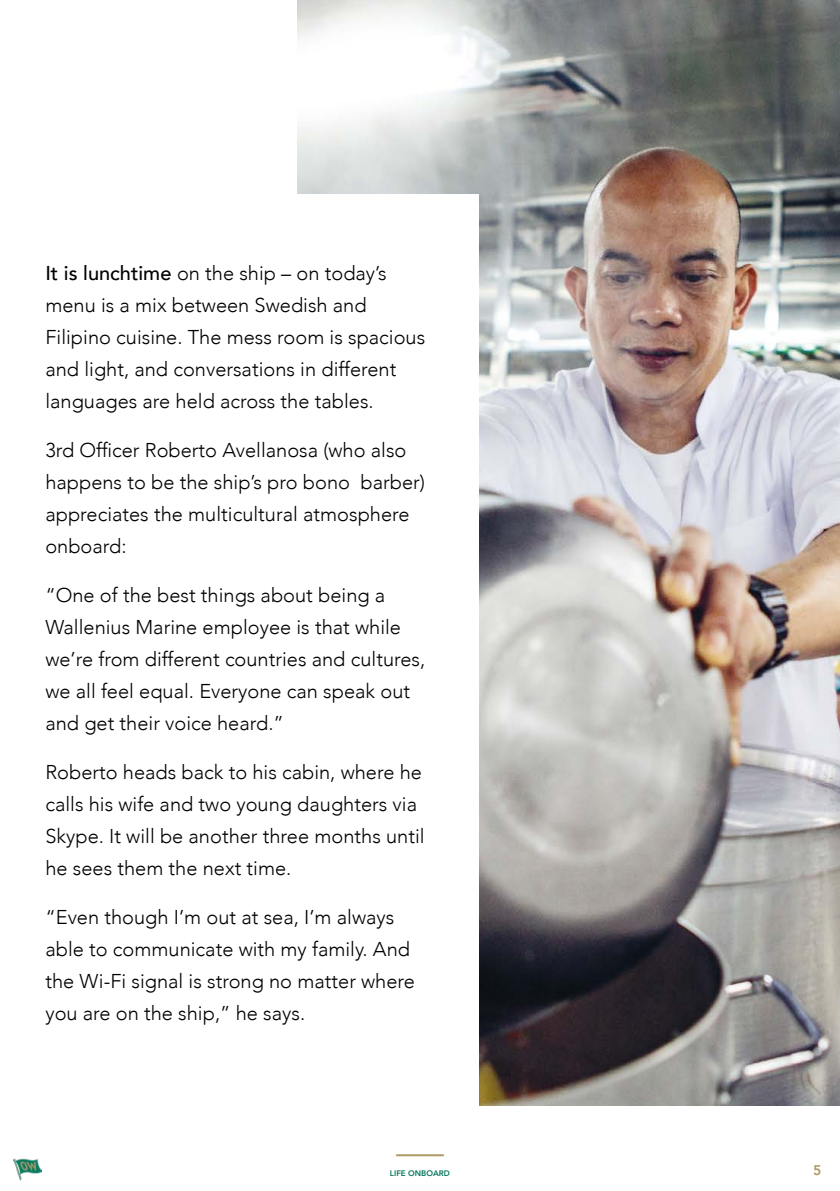
<style>
.page{position:relative;width:840px;height:1191px;background:#fff}
.page>*{position:absolute;margin:0;border:0;box-sizing:border-box;transform-origin:0 0}
.t1{font:300 20px/32px "Avenir";color:#000}
.t2{font:800 14px "Avenir";color:#ae9a64}
.t3{font:800 8px "Avenir";color:#00795d}
.s1{font-weight:500;color:#000003}
</style>
<div class="page">
<hr style="left:396px;top:1154px;width:47px;height:2px;background:#ae9a64">
<img style="left:14px;top:1158px;width:28px;height:23px">
<img style="left:298px;top:0;width:541px;height:1106px">
<div style="left:0;top:194px;width:478px;height:914px;background:#fff"></div>
<p class="t1" style="left:45px;top:257px;width:381px"><span class="s1">It is lunchtime</span> on the ship – on today’s menu is a mix between Swedish and Filipino cuisine. The mess room is spacious and light, and conversations in different languages are held across the tables.</p>
<p class="t1" style="left:45px;top:434px;width:381px">3rd Officer Roberto Avellanosa (who also happens to be the ship’s pro bono barber) appreciates the multicultural atmosphere onboard:</p>
<p class="t1" style="left:45px;top:579px;width:381px">“One of the best things about being a Wallenius Marine employee is that while we’re from different countries and cultures, we all feel equal. Everyone can speak out and get their voice heard.”</p>
<p class="t1" style="left:45px;top:756px;width:380px">Roberto heads back to his cabin, where he calls his wife and two young daughters via Skype. It will be another three months until he sees them the next time.</p>
<p class="t1" style="left:45px;top:901px;width:371px">“Even though I’m out at sea, I’m always able to communicate with my family. And the Wi-Fi signal is strong no matter where you are on the ship,” he says.</p>
<p class="t3" style="left:390px;top:1167px;width:61px">LIFE ONBOARD</p>
<p class="t2" style="left:812px;top:1159px;width:10px">5</p>
</div>
